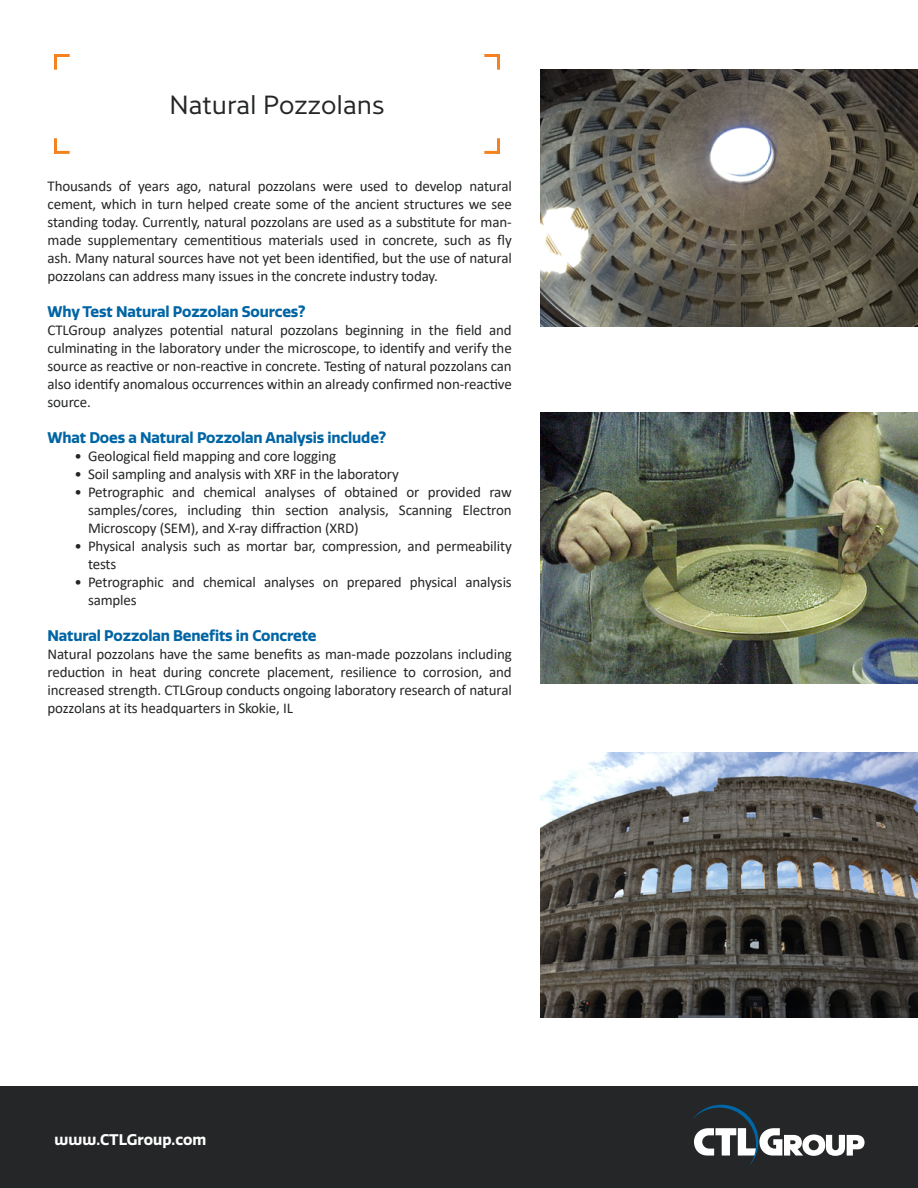
<style>
.page{position:relative;width:918px;height:1188px;background:#fff}
.page>*{position:absolute;margin:0;border:0;box-sizing:border-box;transform-origin:0 0}
.t1{font:25.5px "Cresta";color:#252627}
.t2{font:15px/18px "Calibri";letter-spacing:-.01em;color:#252627;text-align:justify}
.t3{font:700 15px "Quatro";letter-spacing:-.01em;color:#0065a4}
.t4{font:700 15px "Quatro";color:#fff}
</style>
<div class="page">
<div style="left:1px;top:1086px;width:917px;height:102px;background:#252627"></div>
<svg style="left:693px;top:1105px;width:172px;height:61px"></svg>
<hr style="left:54px;top:54px;width:3px;height:16px;background:#f58220">
<hr style="left:54px;top:54px;width:16px;height:3px;background:#f58220">
<hr style="left:54px;top:151px;width:16px;height:3px;background:#f58220">
<hr style="left:54px;top:138px;width:3px;height:16px;background:#f58220">
<hr style="left:484px;top:54px;width:16px;height:3px;background:#f58220">
<hr style="left:497px;top:54px;width:3px;height:16px;background:#f58220">
<hr style="left:497px;top:138px;width:3px;height:16px;background:#f58220">
<hr style="left:484px;top:151px;width:16px;height:3px;background:#f58220">
<img style="left:540px;top:70px;width:378px;height:256px">
<img style="left:540px;top:412px;width:378px;height:272px">
<img style="left:540px;top:752px;width:378px;height:265px">
<h1 class="t1" style="left:170px;top:85px;width:216px">Natural Pozzolans</h1>
<p class="t2" style="left:48px;top:176px;width:466px">Thousands of years ago, natural pozzolans were used to develop natural cement, which in turn helped create some of the ancient structures we see standing today. Currently, natural pozzolans are used as a substitute for man&shy;made supplementary cementitious materials used in concrete, such as fly ash. Many natural sources have not yet been identified, but the use of natural pozzolans can address many issues in the concrete industry today.</p>
<p class="t3" style="left:48px;top:302px;width:260px">Why Test Natural Pozzolan Sources?</p>
<p class="t2" style="left:48px;top:320px;width:466px">CTLGroup analyzes potential natural pozzolans beginning in the field and culminating in the laboratory under the microscope, to identify and verify the source as reactive or non-reactive in concrete. Testing of natural pozzolans can also identify anomalous occurrences within an already confirmed non-reactive source.</p>
<p class="t3" style="left:48px;top:428px;width:340px">What Does a Natural Pozzolan Analysis include?</p>
<p class="t2" style="left:75px;top:446px;width:263px">• Geological field mapping and core logging</p>
<p class="t2" style="left:75px;top:464px;width:326px">• Soil sampling and analysis with XRF in the laboratory</p>
<p class="t2" style="left:88px;top:482px;width:425px;text-indent:-14px">• Petrographic and chemical analyses of obtained or provided raw samples/cores, including thin section analysis, Scanning Electron Microscopy (SEM), and X-ray diffraction (XRD)</p>
<p class="t2" style="left:88px;top:536px;width:425px;text-indent:-14px">• Physical analysis such as mortar bar, compression, and permeability tests</p>
<p class="t2" style="left:88px;top:572px;width:425px;text-indent:-14px">• Petrographic and chemical analyses on prepared physical analysis samples</p>
<p class="t3" style="left:48px;top:626px;width:271px">Natural Pozzolan Benefits in Concrete</p>
<p class="t2" style="left:48px;top:644px;width:466px">Natural pozzolans have the same benefits as man-made pozzolans including reduction in heat during concrete placement, resilience to corrosion, and increased strength. CTLGroup conducts ongoing laboratory research of natural pozzolans at its headquarters in Skokie, IL</p>
<p class="t4" style="left:55px;top:1130px;width:153px">www.CTLGroup.com</p>
</div>
